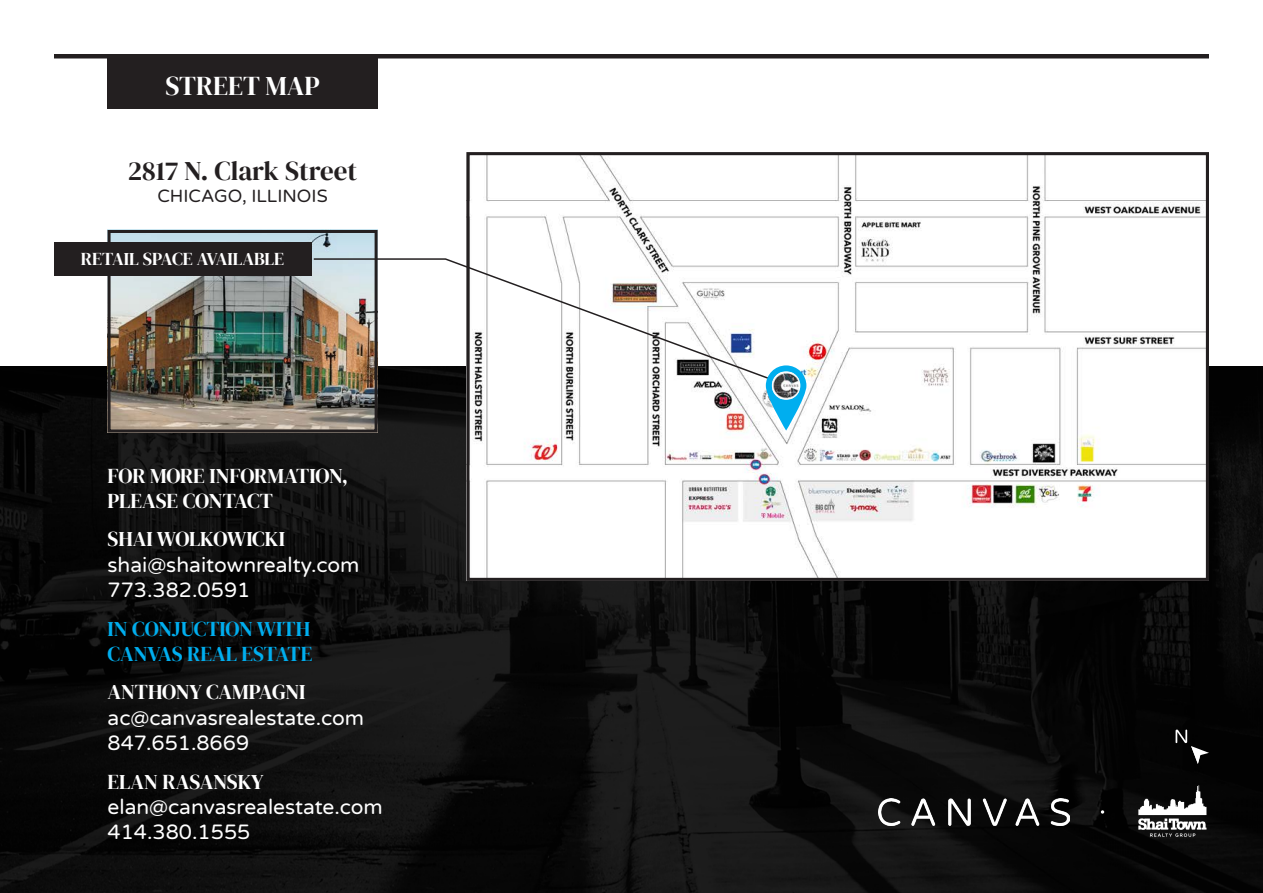
<style>
.page{position:relative;width:1263px;height:893px;background:#fff}
.page>*{position:absolute;margin:0;border:0;box-sizing:border-box;transform-origin:0 0}
.t1{font:27px "DM Serif Display";color:#231f20}
.t2{font:27px "DM Serif Display";color:#fff}
.t3{font:21px/25.2px "Varela Round";color:#fff}
.t4{font:21px/25.2px "DM Serif Display";letter-spacing:-.005em;color:#fff}
.t5{font:21px/25.2px "DM Serif Display";letter-spacing:-.005em;color:#00aeef}
.t6{font:18px "DM Serif Display";letter-spacing:-.005em;color:#fff}
.t7{font:18px "Varela Round";color:#231f20}
</style>
<div class="page">
<img style="left:0;top:366px;width:1263px;height:527px">
<div style="left:108px;top:54px;width:270px;height:54px;background:#231f20"></div>
<div style="left:54px;top:54px;width:1155px;height:5px;background:#231f20"></div>
<img style="left:470px;top:156px;width:735px;height:421px">
<div style="left:466px;top:152px;width:743px;height:429px;border:3px solid #231f20"></div>
<img style="left:112px;top:234px;width:262px;height:194px">
<div style="left:108px;top:230px;width:270px;height:202px;border:3px solid #231f20"></div>
<div style="left:54px;top:242px;width:257px;height:34px;background:#231f20"></div>
<svg style="left:1175px;top:730px;width:34px;height:34px"></svg>
<img style="left:878px;top:798px;width:191px;height:27px">
<img style="left:1136px;top:785px;width:73px;height:54px">
<svg style="left:1101px;top:810px;width:3px;height:4px"></svg>
<svg style="left:312px;top:258px;width:475px;height:128px"></svg>
<svg style="left:766px;top:365px;width:40px;height:66px;fill:#00aeef"></svg>
<svg style="left:772px;top:371px;width:28px;height:29px"></svg>
<img style="left:772px;top:372px;width:27px;height:27px">
<p class="t2" style="left:165px;top:70px;width:156px">STREET MAP</p>
<p class="t1" style="left:128px;top:155px;width:231px">2817 N. Clark Street</p>
<p class="t7" style="left:157px;top:183px;width:172px">CHICAGO, ILLINOIS</p>
<p class="t6" style="left:81px;top:249px;width:205px">RETAIL SPACE AVAILABLE</p>
<p class="t4" style="left:108px;top:463px;width:242px">FOR MORE INFORMATION,<br>PLEASE CONTACT</p>
<p class="t4" style="left:108px;top:527px;width:179px">SHAI WOLKOWICKI</p>
<p class="t3" style="left:108px;top:551px;width:253px">shai@shaitownrealty.com<br>773.382.0591</p>
<p class="t5" style="left:108px;top:616px;width:206px">IN CONJUCTION WITH<br>CANVAS REAL ESTATE</p>
<p class="t4" style="left:108px;top:680px;width:199px">ANTHONY CAMPAGNI</p>
<p class="t3" style="left:108px;top:704px;width:258px">ac@canvasrealestate.com<br>847.651.8669</p>
<p class="t4" style="left:108px;top:769px;width:158px">ELAN RASANSKY</p>
<p class="t3" style="left:108px;top:793px;width:277px">elan@canvasrealestate.com<br>414.380.1555</p>
</div>
